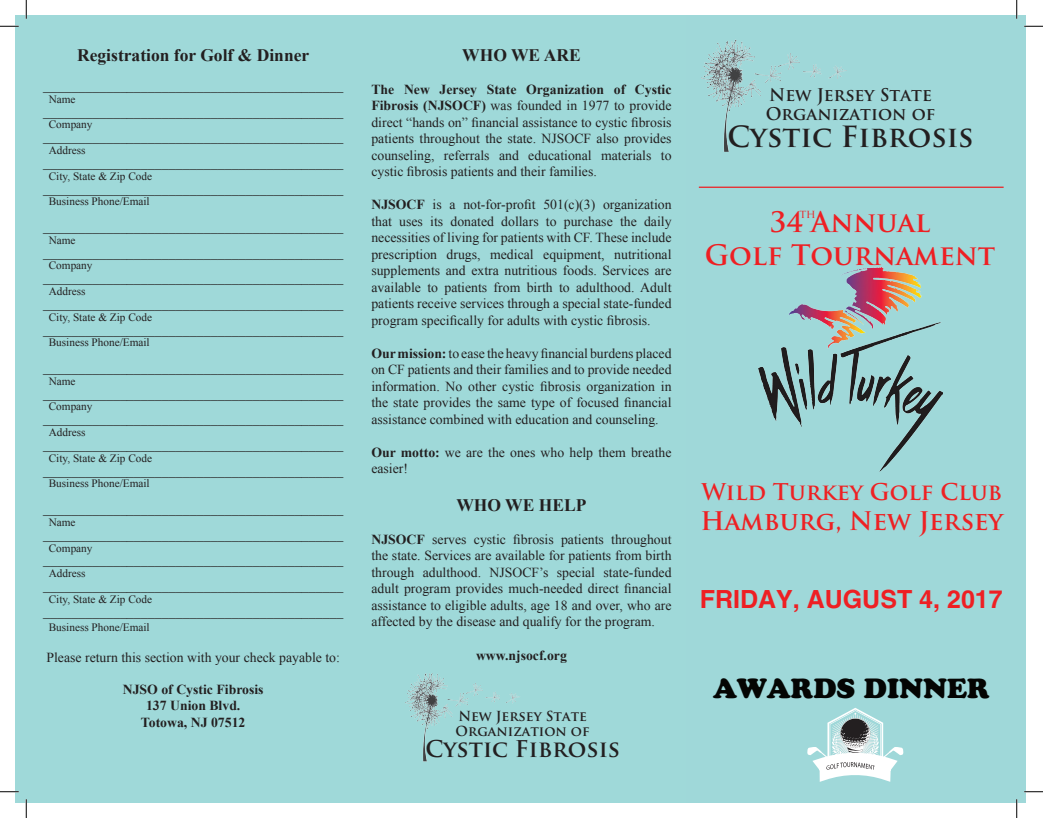
<style>
.page{position:relative;width:1043px;height:818px;background:#fff}
.page>*{position:absolute;margin:0;border:0;box-sizing:border-box;transform-origin:0 0}
.t1{font:700 28.5px "Trajan Pro";color:#231f20}
.t2{font:700 27.5px/33px "Trajan Pro";color:#ee1f23;text-align:center}
.t3{font:900 27.5px "Cooper";color:#040503}
.t4{font:700 25px "Helvetica LT Std";color:#ee1f23}
.t5{font:700 25px "Trajan Pro";color:#ee2123}
.t6{font:700 22.5px "Trajan Pro";color:#ee2123}
.t7{font:700 22.5px "Trajan Pro";color:#231f20}
.t8{font:700 17.5px "Times New Roman";color:#231f20}
.t9{font:700 17.12px/19px "Trajan Pro";color:#231f20}
.t10{font:13.75px/16.5px "Times New Roman";color:#231f20;text-align:justify}
.t11{font:700 13.75px "Times New Roman";color:#231f20}
.t12{font:700 13.5px/15px "Trajan Pro";color:#231f20}
.t13{font:11.25px "Times New Roman";color:#231f20}
.t14{font:11.25px "Trajan Pro 3";color:#ee1f23}
.s1{font-weight:700}
</style>
<div class="page">
<div style="left:15px;top:15px;width:671px;height:787px;background:#9fd9d9"></div>
<img style="left:405px;top:673px;width:115px;height:89px">
<div style="left:686px;top:15px;width:340px;height:787px;background:#9fd8d9"></div>
<img style="left:701px;top:39px;width:146px;height:113px">
<svg style="left:807px;top:708px;width:97px;height:74px"></svg>
<hr style="left:699px;top:187px;width:304px;height:1px;background:#ee1f23">
<img style="left:758px;top:268px;width:184px;height:203px">
<svg style="left:0;top:25px;width:19px;height:2px"></svg>
<svg style="left:1024px;top:25px;width:18px;height:2px"></svg>
<svg style="left:0;top:791px;width:19px;height:1px"></svg>
<svg style="left:1024px;top:791px;width:18px;height:1px"></svg>
<svg style="left:25px;top:0;width:2px;height:19px"></svg>
<svg style="left:25px;top:799px;width:2px;height:19px"></svg>
<svg style="left:1016px;top:0;width:1px;height:19px"></svg>
<svg style="left:1015px;top:799px;width:2px;height:19px"></svg>
<p class="t8" style="left:77px;top:43px;width:234px">Registration for Golf &amp; Dinner</p>
<p class="t10" style="left:43px;top:77px;width:302px">___________________________________________</p>
<p class="t13" style="left:49px;top:91px;width:28px">Name</p>
<p class="t10" style="left:43px;top:102px;width:302px">___________________________________________</p>
<p class="t13" style="left:49px;top:117px;width:45px">Company</p>
<p class="t10" style="left:43px;top:128px;width:302px">___________________________________________</p>
<p class="t13" style="left:49px;top:143px;width:38px">Address</p>
<p class="t10" style="left:43px;top:154px;width:302px">___________________________________________</p>
<p class="t13" style="left:49px;top:168px;width:105px">City, State &amp; Zip Code</p>
<p class="t10" style="left:43px;top:179px;width:302px">___________________________________________</p>
<p class="t13" style="left:49px;top:194px;width:102px">Business Phone/Email</p>
<p class="t10" style="left:43px;top:218px;width:302px">___________________________________________</p>
<p class="t13" style="left:49px;top:232px;width:28px">Name</p>
<p class="t10" style="left:43px;top:243px;width:302px">___________________________________________</p>
<p class="t13" style="left:49px;top:258px;width:45px">Company</p>
<p class="t10" style="left:43px;top:269px;width:302px">___________________________________________</p>
<p class="t13" style="left:49px;top:284px;width:38px">Address</p>
<p class="t10" style="left:43px;top:295px;width:302px">___________________________________________</p>
<p class="t13" style="left:49px;top:309px;width:105px">City, State &amp; Zip Code</p>
<p class="t10" style="left:43px;top:320px;width:302px">___________________________________________</p>
<p class="t13" style="left:49px;top:335px;width:102px">Business Phone/Email</p>
<p class="t10" style="left:43px;top:359px;width:302px">___________________________________________</p>
<p class="t13" style="left:49px;top:373px;width:28px">Name</p>
<p class="t10" style="left:43px;top:384px;width:302px">___________________________________________</p>
<p class="t13" style="left:49px;top:399px;width:45px">Company</p>
<p class="t10" style="left:43px;top:410px;width:302px">___________________________________________</p>
<p class="t13" style="left:49px;top:425px;width:38px">Address</p>
<p class="t10" style="left:43px;top:436px;width:302px">___________________________________________</p>
<p class="t13" style="left:49px;top:450px;width:105px">City, State &amp; Zip Code</p>
<p class="t10" style="left:43px;top:461px;width:302px">___________________________________________</p>
<p class="t13" style="left:49px;top:476px;width:102px">Business Phone/Email</p>
<p class="t10" style="left:43px;top:500px;width:302px">___________________________________________</p>
<p class="t13" style="left:49px;top:514px;width:28px">Name</p>
<p class="t10" style="left:43px;top:525px;width:302px">___________________________________________</p>
<p class="t13" style="left:49px;top:540px;width:45px">Company</p>
<p class="t10" style="left:43px;top:551px;width:302px">___________________________________________</p>
<p class="t13" style="left:49px;top:565px;width:38px">Address</p>
<p class="t10" style="left:43px;top:577px;width:302px">___________________________________________</p>
<p class="t13" style="left:49px;top:591px;width:105px">City, State &amp; Zip Code</p>
<p class="t10" style="left:43px;top:602px;width:302px">___________________________________________</p>
<p class="t13" style="left:49px;top:619px;width:102px">Business Phone/Email</p>
<p class="t10" style="left:47px;top:649px;width:295px">Please return this section with your check payable to:</p>
<p class="t11" style="left:123px;top:679px;width:142px">NJSO of Cystic Fibrosis</p>
<p class="t11" style="left:146px;top:696px;width:96px">137 Union Blvd.</p>
<p class="t11" style="left:141px;top:712px;width:106px">Totowa, NJ 07512</p>
<p class="t12" style="left:455px;top:709px;width:136px">New Jersey State<br>Organization of</p>
<p class="t7" style="left:425px;top:735px;width:196px">Cystic Fibrosis</p>
<p class="t8" style="left:462px;top:43px;width:120px">WHO WE ARE</p>
<p class="t10" style="left:371px;top:81px;width:302px"><span class="s1">The New Jersey State Organization of Cystic Fibrosis (NJSOCF)</span> was founded in 1977 to provide direct “hands on” financial assistance to cystic fibrosis patients throughout the state. NJSOCF also provides counseling, referrals and educational materials to cystic fibrosis patients and their families.</p>
<p class="t10" style="left:371px;top:196px;width:302px"><span class="s1">NJSOCF</span> is a not-for-profit 501(c)(3) organization that uses its donated dollars to purchase the daily necessities of living for patients with CF. These include prescription drugs, medical equipment, nutritional supplements and extra nutritious foods. Services are available to patients from birth to adulthood. Adult patients receive services through a special state-funded program specifically for adults with cystic fibrosis.</p>
<p class="t10" style="left:371px;top:345px;width:302px"><span class="s1">Our mission:</span> to ease the heavy financial burdens placed on CF patients and their families and to provide needed information. No other cystic fibrosis organization in the state provides the same type of focused financial assistance combined with education and counseling.</p>
<p class="t10" style="left:371px;top:444px;width:302px"><span class="s1">Our motto:</span> we are the ones who help them breathe easier!</p>
<p class="t8" style="left:456px;top:493px;width:131px">WHO WE HELP</p>
<p class="t10" style="left:371px;top:531px;width:302px"><span class="s1">NJSOCF</span> serves cystic fibrosis patients throughout the state. Services are available for patients from birth through adulthood. NJSOCF’s special state-funded adult program provides much-needed direct financial assistance to eligible adults, age 18 and over, who are affected by the disease and qualify for the program.</p>
<p class="t11" style="left:476px;top:645px;width:92px">www.njsocf.org</p>
<p class="t9" style="left:765px;top:86px;width:171px">New Jersey State<br>Organization of</p>
<h1 class="t1" style="left:727px;top:119px;width:248px">Cystic Fibrosis</h1>
<h2 class="t2" style="left:705px;top:205px;width:292px">34 Annual<br>Golf Tournament</h2>
<p class="t14" style="left:799px;top:206px;width:18px">th</p>
<h3 class="t6" style="left:701px;top:477px;width:302px">Wild Turkey Golf Club</h3>
<h3 class="t5" style="left:700px;top:505px;width:304px">Hamburg, New Jersey</h3>
<h3 class="t4" style="left:699px;top:583px;width:304px">FRIDAY, AUGUST 4, 2017</h3>
<h2 class="t3" style="left:713px;top:671px;width:278px">AWARDS DINNER</h2>
</div>
